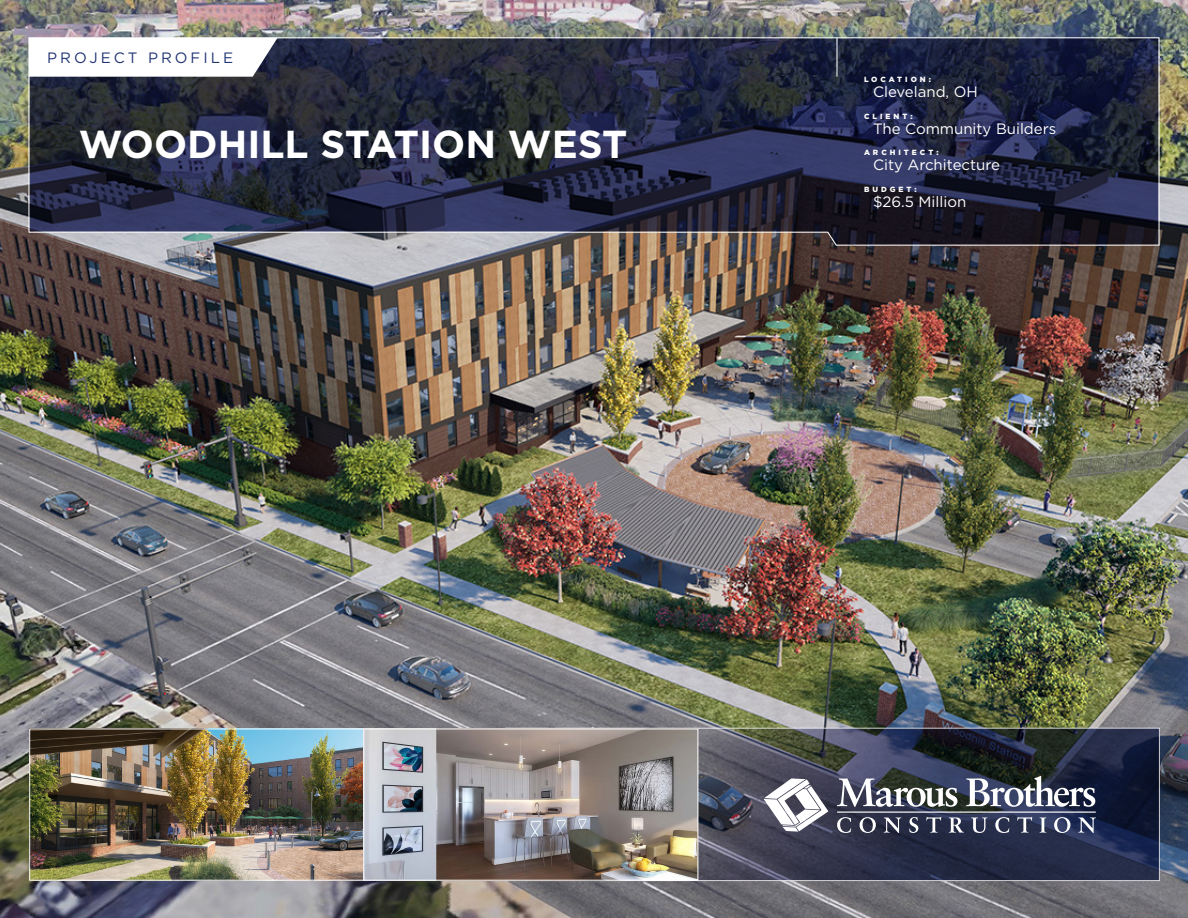
<style>
.page{position:relative;width:1188px;height:918px;background:#fff}
.page>*{position:absolute;margin:0;border:0;box-sizing:border-box;transform-origin:0 0}
.PP_headline{font:700 39px "Gotham";color:#fff}
.PP_info{font:15px "Gotham";color:#fff}
.Page_Head{font:15px "Gotham";letter-spacing:.2em;color:#223574}
.PP_info-2{font:900 7.5px "Gotham";letter-spacing:.4em;color:#fff}
</style>
<div class="page">
<img style="left:0;top:0;width:1188px;height:918px">
<svg style="left:28px;top:37px;width:1132px;height:209px;background:#33364b"></svg>
<svg style="left:698px;top:730px;width:460px;height:149px;background:#31364a"></svg>
<hr style="left:837px;top:38px;width:1px;height:39px;background:#fff">
<svg style="left:837px;top:778px;width:120px;height:29px"></svg>
<svg style="left:966px;top:776px;width:129px;height:31px"></svg>
<svg style="left:837px;top:817px;width:14px;height:16px"></svg>
<svg style="left:860px;top:817px;width:16px;height:16px"></svg>
<svg style="left:884px;top:817px;width:17px;height:16px"></svg>
<svg style="left:909px;top:817px;width:9px;height:16px"></svg>
<svg style="left:926px;top:817px;width:15px;height:16px"></svg>
<svg style="left:949px;top:817px;width:15px;height:16px"></svg>
<svg style="left:971px;top:817px;width:16px;height:16px"></svg>
<svg style="left:995px;top:817px;width:14px;height:16px"></svg>
<svg style="left:1017px;top:817px;width:15px;height:16px"></svg>
<svg style="left:1040px;top:817px;width:6px;height:16px"></svg>
<svg style="left:1054px;top:817px;width:16px;height:16px"></svg>
<svg style="left:1078px;top:817px;width:18px;height:16px"></svg>
<hr style="left:837px;top:812px;width:259px;height:1px;background:#fff">
<svg style="left:764px;top:778px;width:64px;height:54px"></svg>
<div style="left:505px;top:728px;width:655px;height:153px;border:1px solid #fff"></div>
<img style="left:31px;top:731px;width:665px;height:148px">
<div style="left:29px;top:729px;width:335px;height:152px;border:1px solid #fff"></div>
<div style="left:363px;top:729px;width:335px;height:152px;border:1px solid #fff"></div>
<p class="Page_Head" style="left:47px;top:48px;width:187px">PROJECT PROFILE</p>
<p class="PP_headline" style="left:79px;top:118px;width:550px">WOODHILL STATION WEST</p>
<p class="PP_info-2" style="left:864px;top:74px;width:69px">LOCATION:</p>
<p class="PP_info" style="left:873px;top:82px;width:106px">Cleveland, OH</p>
<p class="PP_info-2" style="left:864px;top:111px;width:50px">CLIENT:</p>
<p class="PP_info" style="left:873px;top:119px;width:185px">The Community Builders</p>
<p class="PP_info-2" style="left:864px;top:148px;width:76px">ARCHITECT:</p>
<p class="PP_info" style="left:873px;top:155px;width:129px">City Architecture</p>
<p class="PP_info-2" style="left:864px;top:184px;width:54px">BUDGET:</p>
<p class="PP_info" style="left:873px;top:192px;width:95px">$26.5 Million</p>
</div>
